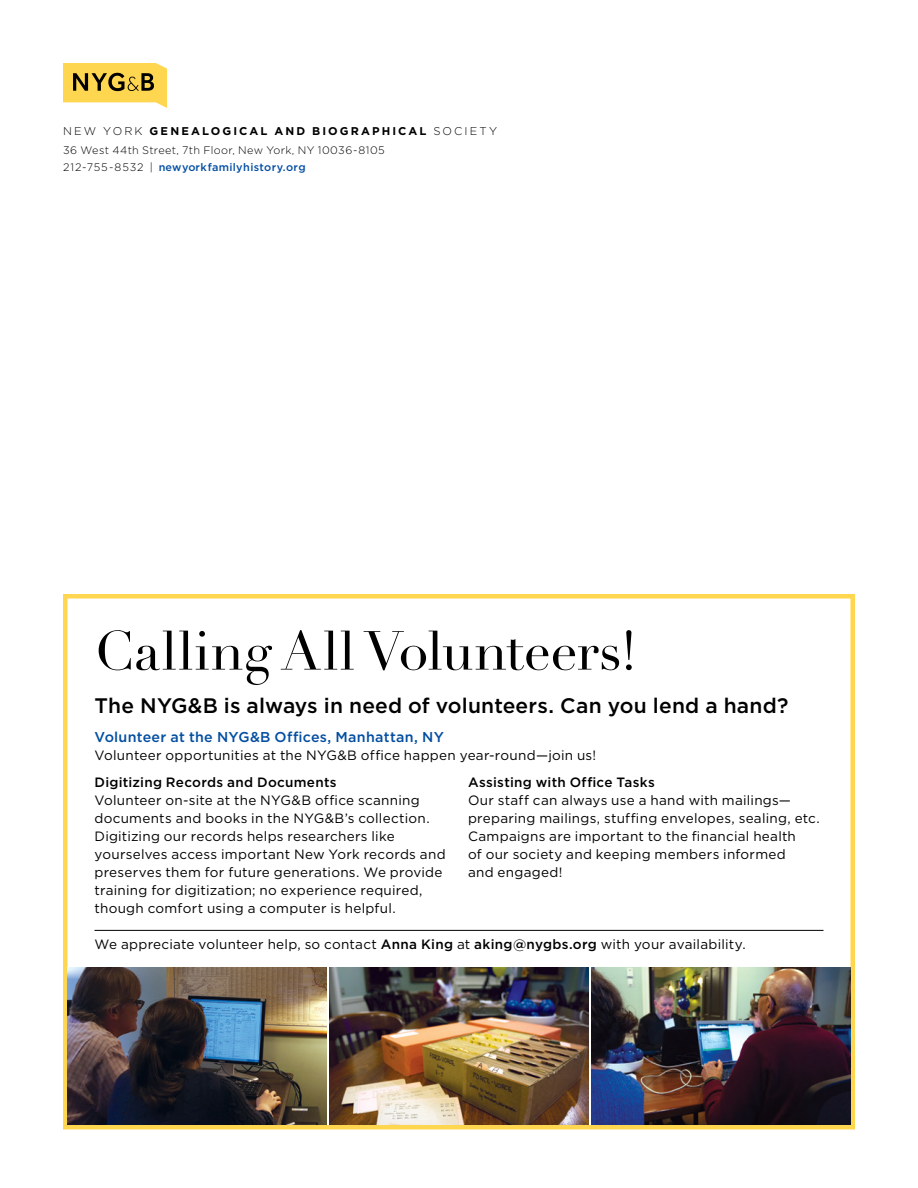
<style>
.page{position:relative;width:918px;height:1188px;background:#fff}
.page>*{position:absolute;margin:0;border:0;box-sizing:border-box;transform-origin:0 0}
.NYGB_Header-A___Dido{font:54px "Didot";letter-spacing:.005em;color:#000}
.NYGB_Header-C___Goth{font:500 21px "Gotham HTF";letter-spacing:.01em;color:#000}
.NYGB_Header-D___U_lc{font:500 14.25px "Gotham HTF";letter-spacing:.02em;color:#034ea2}
.NYGB_Body_Text___San{font:13.5px/18px "Gotham HTF";letter-spacing:.02em;color:#000}
.t1{font:700 11.25px "Gotham HTF";letter-spacing:.18em;color:#000}
.t2{font:300 10.8px/16.5px "Gotham HTF";letter-spacing:.03em;color:#000}
.s1{font-weight:300}
.s2{font-weight:500;color:#034ea2}
.s3{font-weight:500}
</style>
<div class="page">
<svg style="left:63px;top:63px;width:104px;height:45px;background:#dfc05b"></svg>
<hr style="left:94px;top:930px;width:730px;height:1px;background:#000">
<div style="left:63px;top:594px;width:792px;height:536px;border:4px solid #ffd64f"></div>
<img style="left:329px;top:968px;width:260px;height:157px">
<img style="left:68px;top:968px;width:259px;height:157px">
<img style="left:591px;top:968px;width:259px;height:157px">
<p class="t1" style="left:63px;top:125px;width:436px"><span class="s1">NEW YORK</span> GENEALOGICAL AND BIOGRAPHICAL <span class="s1">SOCIETY</span></p>
<p class="t2" style="left:63px;top:142px;width:323px">36 West 44th Street, 7th Floor, New York, NY 10036-8105<br>212-755-8532 | <span class="s2">newyorkfamilyhistory.org</span></p>
<p class="NYGB_Header-A___Dido" style="left:94px;top:618px;width:544px">Calling All Volunteers!</p>
<p class="NYGB_Header-C___Goth" style="left:94px;top:694px;width:696px">The NYG&amp;B is always in need of volunteers. Can you lend a hand?</p>
<p class="NYGB_Header-D___U_lc" style="left:94px;top:728px;width:351px">Volunteer at the NYG&amp;B Offices, Manhattan, NY</p>
<p class="NYGB_Body_Text___San" style="left:94px;top:746px;width:503px">Volunteer opportunities at the NYG&amp;B office happen year-round—join us!</p>
<p class="NYGB_Body_Text___San" style="left:94px;top:773px;width:353px"><span class="s3">Digitizing Records and Documents<br></span>Volunteer on-site at the NYG&amp;B office scanning documents and books in the NYG&amp;B’s collection.<br>Digitizing our records helps researchers like yourselves access important New York records and preserves them for future generations. We provide training for digitization; no experience required, though comfort using a computer is helpful.</p>
<p class="NYGB_Body_Text___San" style="left:468px;top:773px;width:353px"><span class="s3">Assisting with Office Tasks<br></span>Our staff can always use a hand with mailings— preparing mailings, stuffing envelopes, sealing, etc.<br>Campaigns are important to the financial health<br>of our society and keeping members informed<br>and engaged!</p>
<p class="NYGB_Body_Text___San" style="left:94px;top:935px;width:653px">We appreciate volunteer help, so contact <span class="s3">Anna King</span> at <span class="s3">aking@nygbs.org</span> with your availability.</p>
</div>
